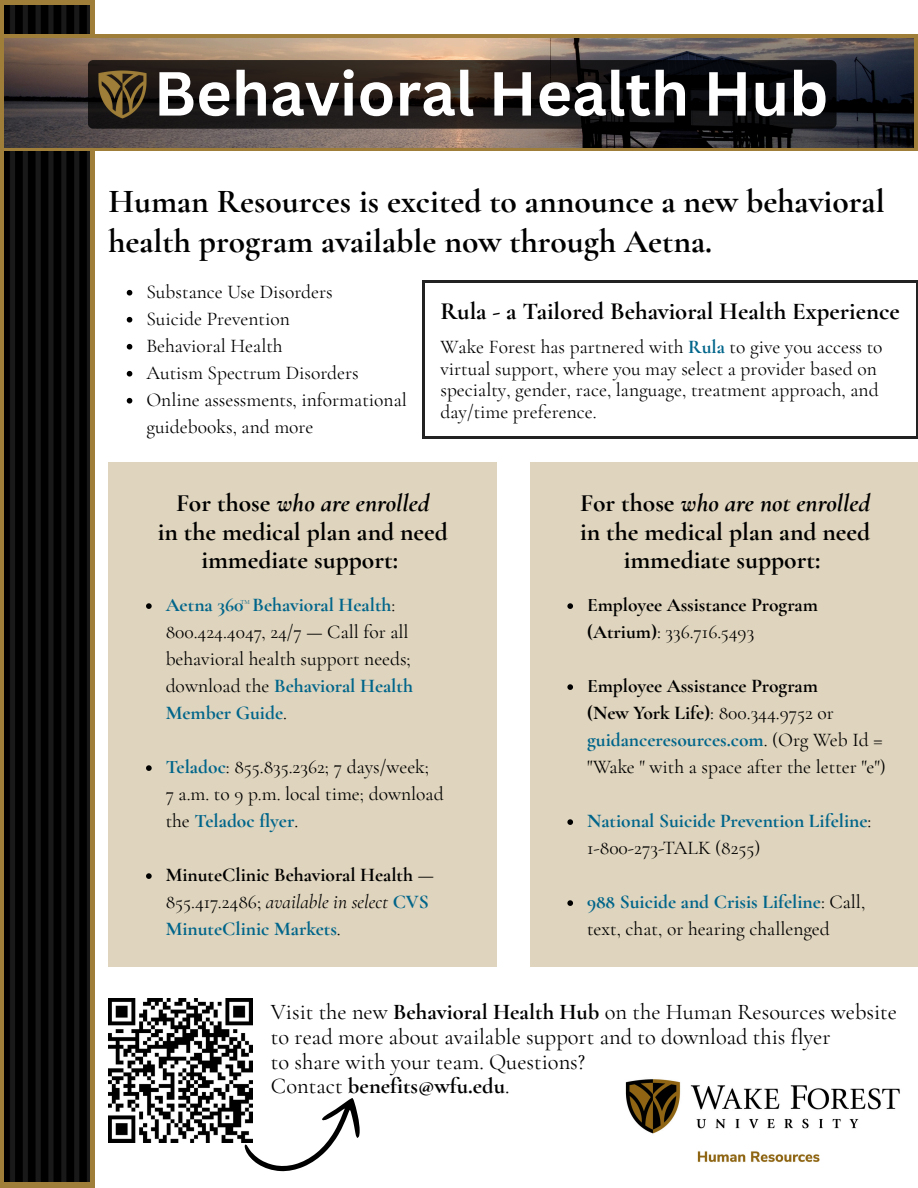
<style>
.page{position:relative;width:918px;height:1188px;background:#fff}
.page>*{position:absolute;margin:0;border:0;box-sizing:border-box;transform-origin:0 0}
.t1{font:700 60.75px "Canva Sans";color:#fff}
.t2{font:700 33.6px/40.8px "Cormorant Garamond";color:#000}
.t3{font:700 25.65px/28.2px "Cormorant Garamond";color:#000;text-align:center}
.t4{font:700 24.75px "Cormorant Garamond";color:#000}
.t5{font:22.5px/24.8px "Cormorant Garamond";color:#000}
.t6{font:700 22.5px "Cormorant Garamond";color:#000}
.t7{font:19.5px/27px "Cormorant Garamond";color:#000}
.t8{font:700 19.5px/27px "Cormorant Garamond";color:#000}
.t9{font:700 19.5px/27px "Cormorant Garamond";color:#00658a}
.t10{font:6.45px "Cormorant Garamond";color:#00658a}
.s1{font-weight:700;color:#00658a}
.s2{font-style:italic}
.s3{font-weight:400}
.s4{font-weight:400;font-style:italic}
.s5{color:#00658a}
.s6{font-weight:700}
.s7{font-weight:400;color:#000}
</style>
<div class="page">
<div style="left:0;top:0;width:95px;height:1188px;background:#9e7e38"></div>
<img style="left:4px;top:5px;width:86px;height:1177px">
<div style="left:0;top:34px;width:918px;height:117px;background:linear-gradient(to right,#9e7e38,#9e7e38)"></div>
<img style="left:4px;top:38px;width:909px;height:109px">
<svg style="left:88px;top:60px;width:749px;height:69px;background:#191513"></svg>
<img style="left:97px;top:69px;width:51px;height:51px">
<img style="left:625px;top:1079px;width:275px;height:83px">
<div style="left:108px;top:462px;width:389px;height:505px;background:#dfd4bd"></div>
<div style="left:531px;top:462px;width:387px;height:505px;background:#dfd4bd"></div>
<div style="left:422px;top:281px;width:496px;height:158px;background:#222"></div>
<svg style="left:244px;top:1068px;width:116px;height:104px"></svg>
<div style="left:425px;top:283px;width:490px;height:153px;background:#fff"></div>
<img style="left:108px;top:999px;width:144px;height:144px">
<svg style="left:567px;top:603px;width:6px;height:6px"></svg>
<svg style="left:567px;top:684px;width:6px;height:6px"></svg>
<svg style="left:567px;top:819px;width:6px;height:6px"></svg>
<svg style="left:567px;top:900px;width:6px;height:6px"></svg>
<svg style="left:146px;top:603px;width:6px;height:6px"></svg>
<svg style="left:146px;top:765px;width:6px;height:6px"></svg>
<svg style="left:146px;top:873px;width:6px;height:6px"></svg>
<svg style="left:127px;top:290px;width:5px;height:6px"></svg>
<svg style="left:127px;top:317px;width:5px;height:6px"></svg>
<svg style="left:127px;top:344px;width:5px;height:6px"></svg>
<svg style="left:127px;top:371px;width:5px;height:6px"></svg>
<svg style="left:127px;top:398px;width:5px;height:6px"></svg>
<p class="t1" style="left:154px;top:51px;width:676px">Behavioral Health Hub</p>
<p class="t2" style="left:108px;top:181px;width:778px">Human Resources is excited to announce a new behavioral health program available now through Aetna.</p>
<p class="t7" style="left:146px;top:278px;width:188px">Substance Use Disorders</p>
<p class="t7" style="left:146px;top:305px;width:145px">Suicide Prevention</p>
<p class="t7" style="left:146px;top:332px;width:138px">Behavioral Health</p>
<h3 class="t7" style="left:146px;top:359px;width:214px">Autism Spectrum Disorders</h3>
<p class="t7" style="left:146px;top:386px;width:262px">Online assessments, informational guidebooks, and more</p>
<p class="t4" style="left:440px;top:296px;width:461px">Rula - a Tailored Behavioral Health Experience</p>
<p class="t7" style="left:440px;top:337px;width:444px;line-height:21.3px">Wake Forest has partnered with <span class="s1">Rula</span> to give you access to virtual support, where you may select a provider based on specialty, gender, race, language, treatment approach, and day/time preference.</p>
<p class="t3" style="left:158px;top:489px;width:292px">For those <span class="s2">who are enrolled<br></span>in the medical plan and need immediate support:</p>
<p class="t7" style="left:166px;top:591px;width:249px"><span class="s1">Aetna 360 Behavioral Health</span>:<br>800.424.4047, 24/7 — Call for all behavioral health support needs; download the <span class="s1">Behavioral Health<br>Member Guide</span>.</p>
<h3 class="t7" style="left:166px;top:753px;width:280px"><span class="s1">Teladoc</span>: 855.835.2362; 7 days/week;<br>7 a.m. to 9 p.m. local time; download the <span class="s1">Teladoc flyer</span>.</h3>
<h5 class="t8" style="left:166px;top:861px;width:270px">MinuteClinic Behavioral Health <span class="s3">—<br>855.417.2486;</span> <span class="s4">available in select</span> <span class="s5">CVS<br>MinuteClinic Markets</span><span class="s3">.</span></h5>
<h3 class="t10" style="left:240px;top:598px;width:11px">TM</h3>
<p class="t3" style="left:580px;top:489px;width:292px">For those <span class="s2">who are not enrolled </span>in the medical plan and need immediate support:</p>
<h1 class="t8" style="left:587px;top:591px;width:232px">Employee Assistance Program (Atrium)<span class="s3">: 336.716.5493</span></h1>
<p class="t7" style="left:587px;top:672px;width:300px"><span class="s6">Employee Assistance Program<br>(New York Life)</span>: 800.344.9752 or <span class="s1">guidanceresources.com</span>. (Org Web Id = "Wake " with a space after the letter "e")</p>
<p class="t9" style="left:587px;top:807px;width:286px">National Suicide Prevention Lifeline<span class="s7">:<br>1-800-273-TALK (8255)</span></p>
<p class="t7" style="left:587px;top:888px;width:280px"><span class="s1">988 Suicide and Crisis Lifeline</span>: Call, text, chat, or hearing challenged</p>
<p class="t5" style="left:271px;top:1000px;width:628px">Visit the new <span class="s6">Behavioral Health Hub</span> on the Human Resources website to read more about available support and to download this flyer<br>to share with your team. Questions?</p>
<p class="t6" style="left:271px;top:1073px;width:240px"><span class="s3">Contact</span> benefits@wfu.edu<span class="s3">.</span></p>
</div>
